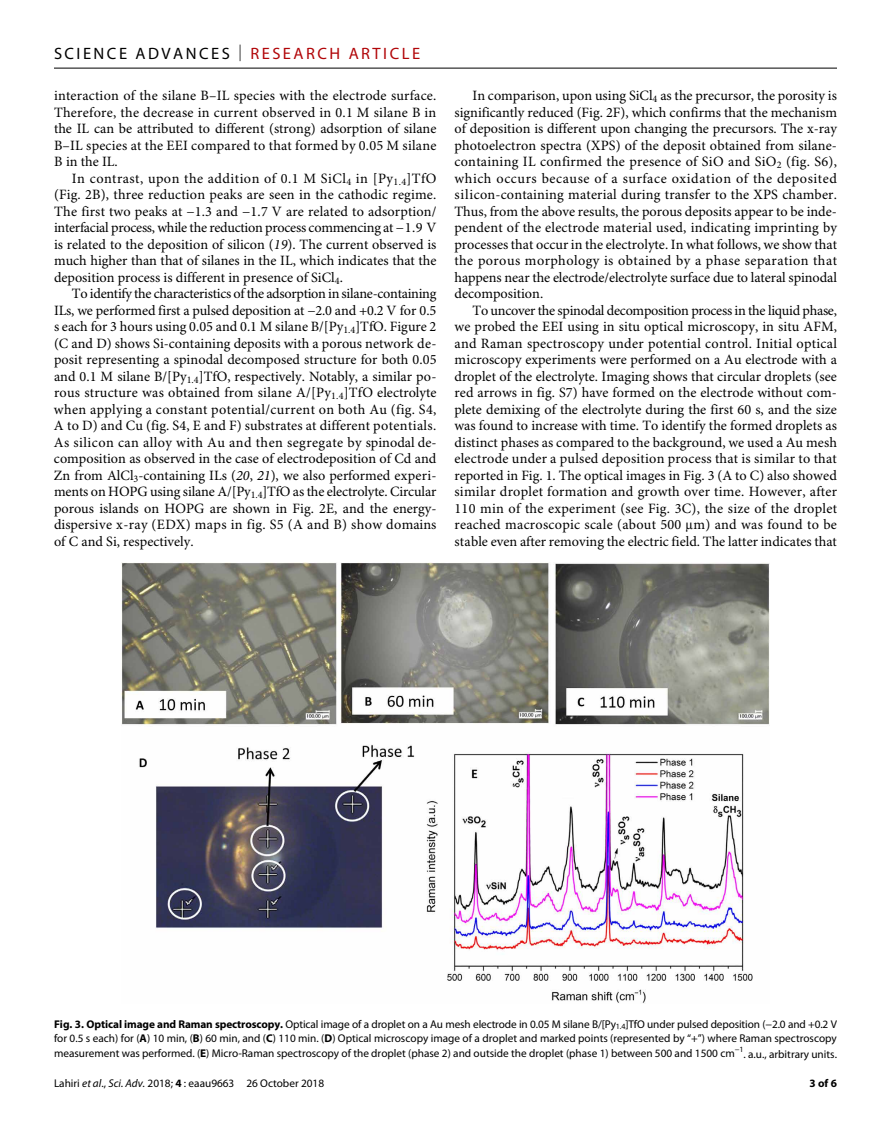
<style>
.page{position:relative;width:891px;height:1134px;background:#fff}
.page>*{position:absolute;margin:0;border:0;box-sizing:border-box;transform-origin:0 0}
.t1{font:16.5px "Myriad Pro";letter-spacing:.15em;color:#000}
.t2{font:14.25px/16.5px "Minion Pro";color:#000;text-align:justify}
.t3{font:11.25px/15px "Myriad Pro";color:#000;text-align:justify}
.t4{font:700 11.25px "Myriad Pro";color:#000}
.s1{font-weight:300}
.s2{color:#b10508}
.s3{font-style:italic}
.s4{font-weight:700}
</style>
<div class="page">
<hr style="left:54px;top:68px;width:783px;height:1px;background:#000">
<img style="left:122px;top:562px;width:648px;height:441px">
<p class="t1" style="left:54px;top:40px;width:368px">SCIENCE ADVANCES <span class="s1">|</span> <span class="s2">RESEARCH ARTICLE</span></p>
<p class="t2" style="left:54px;top:89px;width:384px">interaction of the silane B–IL species with the electrode surface.<br>Therefore, the decrease in current observed in 0.1 M silane B in the IL can be attributed to different (strong) adsorption of silane B–IL species at the EEI compared to that formed by 0.05 M silane B in the IL.</p>
<p class="t2" style="left:54px;top:171px;width:384px;text-indent:18px">In contrast, upon the addition of 0.1 M SiCl<sub>4</sub> in [Py<sub>1.4</sub>]TfO (Fig. 2B), three reduction peaks are seen in the cathodic regime.<br>The first two peaks at −1.3 and −1.7 V are related to adsorption/ interfacial process, while the reduction process commencing at −1.9 V is related to the deposition of silicon (<span class="s3">19</span>). The current observed is much higher than that of silanes in the IL, which indicates that the deposition process is different in presence of SiCl<sub>4</sub>.</p>
<p class="t2" style="left:54px;top:287px;width:384px;text-indent:18px">To identify the characteristics of the adsorption in silane-containing ILs, we performed first a pulsed deposition at −2.0 and +0.2 V for 0.5 s each for 3 hours using 0.05 and 0.1 M silane B/[Py<sub>1.4</sub>]TfO. Figure 2 (C and D) shows Si-containing deposits with a porous network de&shy;posit representing a spinodal decomposed structure for both 0.05 and 0.1 M silane B/[Py<sub>1.4</sub>]TfO, respectively. Notably, a similar po&shy;rous structure was obtained from silane A/[Py<sub>1.4</sub>]TfO electrolyte when applying a constant potential/current on both Au (fig. S4, A to D) and Cu (fig. S4, E and F) substrates at different potentials.<br>As silicon can alloy with Au and then segregate by spinodal de&shy;composition as observed in the case of electrodeposition of Cd and Zn from AlCl<sub>3</sub>-containing ILs (<span class="s3">20</span>, <span class="s3">21</span>), we also performed experi&shy;ments on HOPG using silane A/[Py<sub>1.4</sub>]TfO as the electrolyte. Circular porous islands on HOPG are shown in Fig. 2E, and the energy&shy;dispersive x-ray (EDX) maps in fig. S5 (A and B) show domains of C and Si, respectively.</p>
<p class="t2" style="left:454px;top:89px;width:384px;text-indent:18px">In comparison, upon using SiCl<sub>4</sub> as the precursor, the porosity is significantly reduced (Fig. 2F), which confirms that the mechanism of deposition is different upon changing the precursors. The x-ray photoelectron spectra (XPS) of the deposit obtained from silane&shy;containing IL confirmed the presence of SiO and SiO<sub>2</sub> (fig. S6), which occurs because of a surface oxidation of the deposited silicon-containing material during transfer to the XPS chamber.<br>Thus, from the above results, the porous deposits appear to be inde&shy;pendent of the electrode material used, indicating imprinting by processes that occur in the electrolyte. In what follows, we show that the porous morphology is obtained by a phase separation that happens near the electrode/electrolyte surface due to lateral spinodal decomposition.</p>
<p class="t2" style="left:455px;top:303px;width:384px;text-indent:18px">To uncover the spinodal decomposition process in the liquid phase, we probed the EEI using in situ optical microscopy, in situ AFM, and Raman spectroscopy under potential control. Initial optical microscopy experiments were performed on a Au electrode with a droplet of the electrolyte. Imaging shows that circular droplets (see red arrows in fig. S7) have formed on the electrode without com&shy;plete demixing of the electrolyte during the first 60 s, and the size was found to increase with time. To identify the formed droplets as distinct phases as compared to the background, we used a Au mesh electrode under a pulsed deposition process that is similar to that reported in Fig. 1. The optical images in Fig. 3 (A to C) also showed similar droplet formation and growth over time. However, after 110 min of the experiment (see Fig. 3C), the size of the droplet reached macroscopic scale (about 500 m) and was found to be stable even after removing the electric field. The latter indicates that</p>
<p class="t3" style="left:54px;top:1016px;width:785px"><span class="s4">Fig. 3. Optical image and Raman spectroscopy.</span> Optical image of a droplet on a Au mesh electrode in 0.05 M silane B/[Py<sub>1.4</sub>]TfO under pulsed deposition (−2.0 and +0.2 V for 0.5 s each) for (<span class="s4">A</span>) 10 min, (<span class="s4">B</span>) 60 min, and (<span class="s4">C</span>) 110 min. (<span class="s4">D</span>) Optical microscopy image of a droplet and marked points (represented by “+”) where Raman spectroscopy measurement was performed. (<span class="s4">E</span>) Micro-Raman spectroscopy of the droplet (phase 2) and outside the droplet (phase 1) between 500 and 1500 cm<sup>−1</sup>. a.u., arbitrary units.</p>
<p class="t3" style="left:54px;top:1076px;width:272px">Lahiri <span class="s3">et al</span>., <span class="s3">Sci. Adv.</span> 2018; <span class="s4">4</span> : eaau9663 26 October 2018</p>
<p class="t4" style="left:810px;top:1074px;width:29px">3 of 6</p>
</div>
